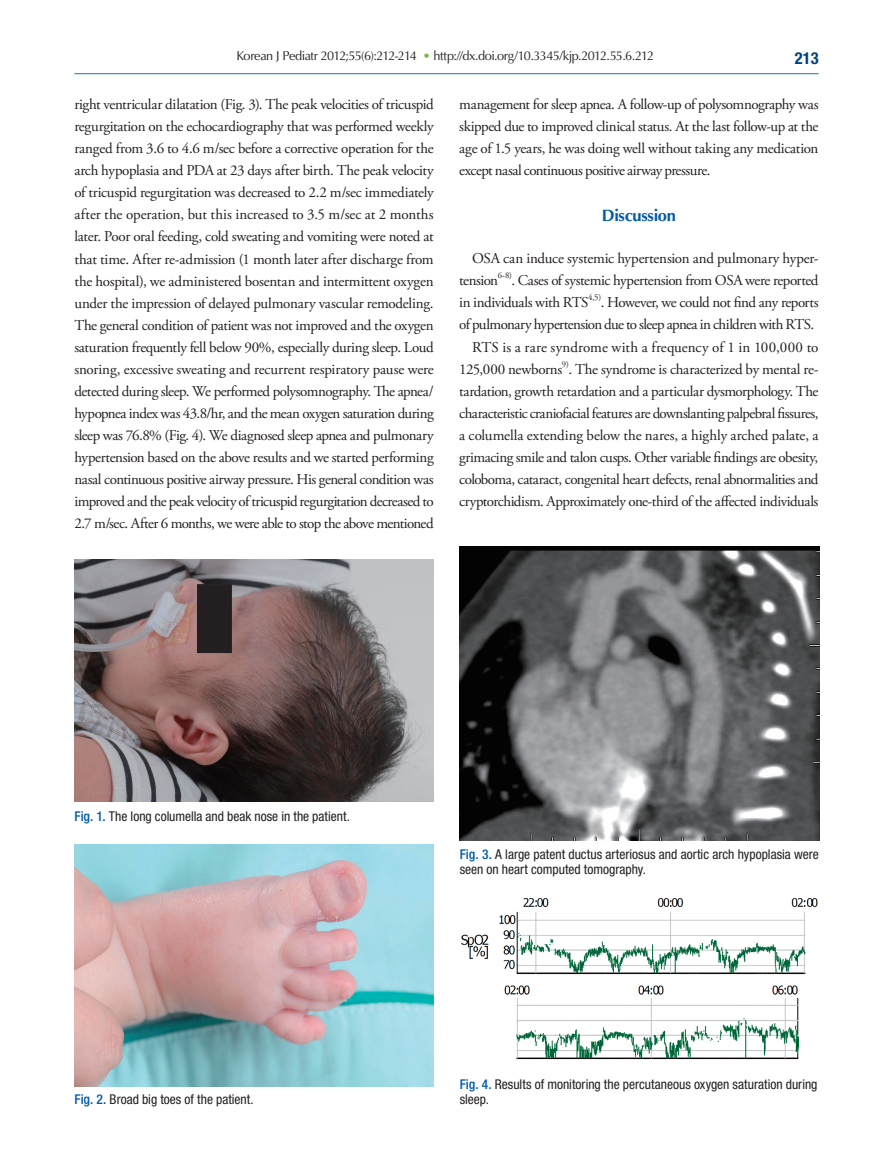
<style>
.page{position:relative;width:893px;height:1170px;background:#fff}
.page>*{position:absolute;margin:0;border:0;box-sizing:border-box;transform-origin:0 0}
.t1{font:700 16.5px "Optima LT Std";letter-spacing:-.02em;color:#015aaa}
.t2{font:700 condensed 16.5px "Helvetica Neue";color:#014081}
.t3{font:15px/22px "Adobe Garamond Pro";letter-spacing:-.03em;color:#231f20;text-align:justify}
.t4{font:condensed 13.5px/15px "Helvetica Neue";color:#231f20}
.t5{font:12.75px "Optima LT Std";letter-spacing:-.04em;color:#231f20}
.t6{font:8.7px "Adobe Garamond Pro";color:#231f20}
.s1{color:#71bf44}
.s2{font-weight:500;color:#015aaa}
</style>
<div class="page">
<hr style="left:74px;top:73px;width:745px;height:1px;background:#007ec5">
<img style="left:74px;top:560px;width:360px;height:241px">
<div style="left:197px;top:584px;width:34px;height:68px;background:#231f20"></div>
<div style="left:197px;top:584px;width:35px;height:69px;border:1px solid #231f20"></div>
<img style="left:75px;top:844px;width:359px;height:241px">
<img style="left:460px;top:546px;width:359px;height:294px">
<img style="left:461px;top:898px;width:356px;height:162px">
<p class="t5" style="left:236px;top:49px;width:419px">Korean J Pediatr 2012;55(6):212-214 <span class="s1">•</span> http://dx.doi.org/10.3345/kjp.2012.55.6.212</p>
<p class="t2" style="left:795px;top:48px;width:25px">213</p>
<p class="t3" style="left:74px;top:94px;width:361px">right ventricular dilatation (Fig. 3). The peak velocities of tricuspid regurgitation on the echocardiography that was performed weekly ranged from 3.6 to 4.6 m/sec before a corrective operation for the arch hypoplasia and PDA at 23 days after birth. The peak velocity of tricuspid regurgitation was decreased to 2.2 m/sec immediately after the operation, but this increased to 3.5 m/sec at 2 months later. Poor oral feeding, cold sweating and vomiting were noted at that time. After re-admission (1 month later after discharge from the hospital), we administered bosentan and intermittent oxygen under the impression of delayed pulmonary vascular remodeling.<br>The general condition of patient was not improved and the oxygen saturation frequently fell below 90%, especially during sleep. Loud snoring, excessive sweating and recurrent respiratory pause were detected during sleep. We performed polysomnography. The apnea/ hypopnea index was 43.8/hr, and the mean oxygen saturation during sleep was 76.8% (Fig. 4). We diagnosed sleep apnea and pulmonary hypertension based on the above results and we started performing nasal continuous positive airway pressure. His general condition was improved and the peak velocity of tricuspid regurgitation decreased to 2.7 m/sec. After 6 months, we were able to stop the above mentioned</p>
<p class="t3" style="left:459px;top:94px;width:361px">management for sleep apnea. A follow-up of polysomnography was skipped due to improved clinical status. At the last follow-up at the age of 1.5 years, he was doing well without taking any medication except nasal continuous positive airway pressure.</p>
<p class="t1" style="left:602px;top:205px;width:76px">Discussion</p>
<p class="t3" style="left:459px;top:248px;width:360px;text-indent:13px">OSA can induce systemic hypertension and pulmonary hyper&shy;tension</p>
<p class="t6" style="left:498px;top:270px;width:16px">6-8)</p>
<p class="t3" style="left:459px;top:270px;width:361px;text-indent:52px">. Cases of systemic hypertension from OSA were reported in individuals with RTS</p>
<p class="t6" style="left:588px;top:292px;width:14px">4,5)</p>
<p class="t3" style="left:459px;top:292px;width:361px;text-align:right">. However, we could not find any reports<br>of pulmonary hypertension due to sleep apnea in children with RTS.<br>RTS is a rare syndrome with a frequency of 1 in 100,000 to 125,000 newborns . The syndrome is characterized by mental re-</p>
<p class="t6" style="left:562px;top:358px;width:8px">9)</p>
<p class="t3" style="left:459px;top:380px;width:361px">tardation, growth retardation and a particular dysmorphology. The characteristic craniofacial features are downslanting palpebral fissures, a columella extending below the nares, a highly arched palate, a grimacing smile and talon cusps. Other variable findings are obesity, coloboma, cataract, congenital heart defects, renal abnormalities and cryptorchidism. Approximately one-third of the affected individuals</p>
<p class="t4" style="left:74px;top:808px;width:277px"><span class="s2">Fig. 1.</span> The long columella and beak nose in the patient.</p>
<p class="t4" style="left:74px;top:1091px;width:181px"><span class="s2">Fig. 2.</span> Broad big toes of the patient.</p>
<p class="t4" style="left:460px;top:846px;width:361px"><span class="s2">Fig. 3.</span> A large patent ductus arteriosus and aortic arch hypoplasia were seen on heart computed tomography.</p>
<p class="t4" style="left:460px;top:1076px;width:359px"><span class="s2">Fig. 4.</span> Results of monitoring the percutaneous oxygen saturation during sleep.</p>
</div>
